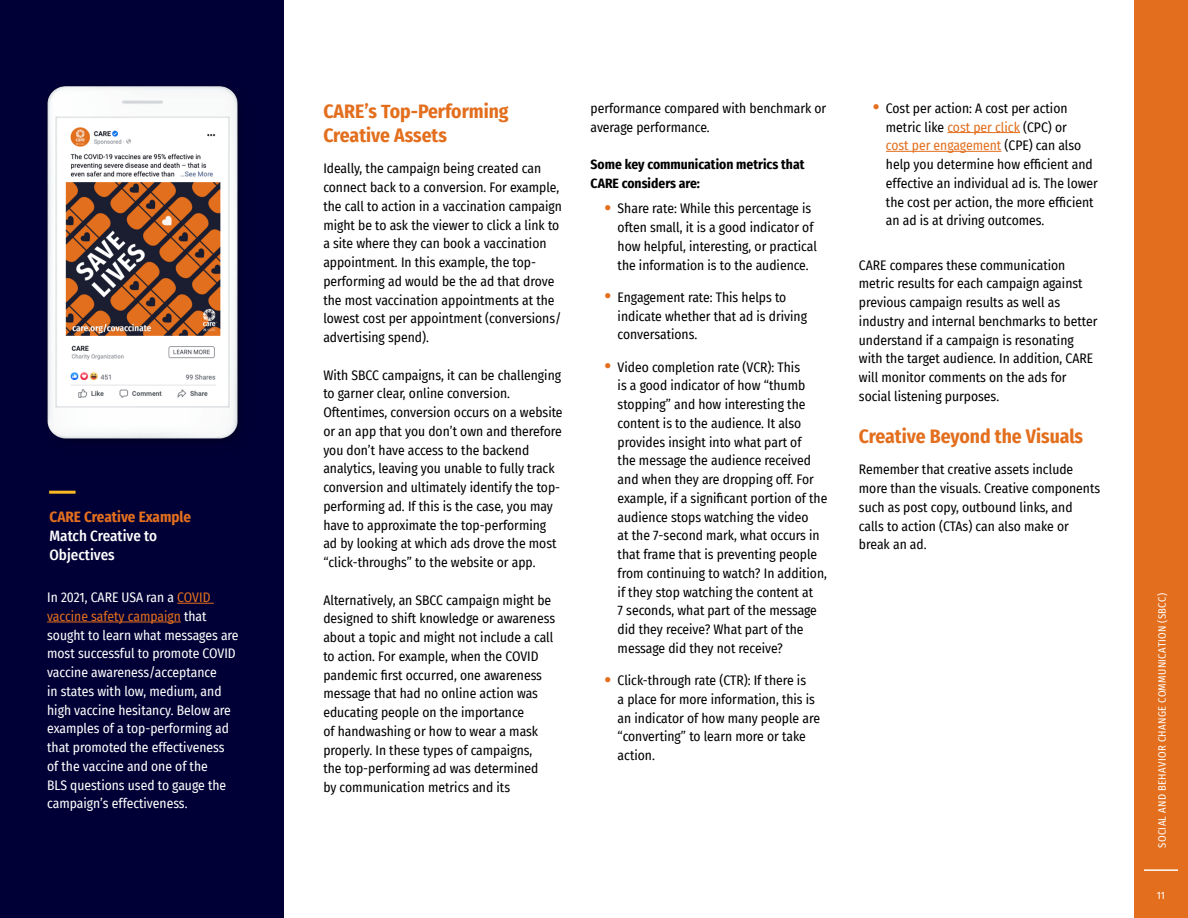
<style>
.page{position:relative;width:1188px;height:918px;background:#fff}
.page>*{position:absolute;margin:0;border:0;box-sizing:border-box;transform-origin:0 0}
.t1{font:500 33px "Fira Sans Condensed";color:#e36f1e}
.t2{font:700 19.5px/23.4px "Fira Sans Condensed";color:#e36f1e}
.t3{font:500 15px/18.8px "Fira Sans Condensed";color:#fff}
.t4{font:700 15px "Fira Sans Condensed";color:#e36f1e}
.t5{font:13.5px/18.8px "Fira Sans Condensed";color:#000}
.t6{font:13.5px/18.8px "Fira Sans Condensed";color:#fff}
.t7{font:700 13.5px/18.8px "Fira Sans Condensed";color:#000}
.t8{font:10.5px "Fira Sans Condensed";letter-spacing:.035em;color:#fff}
.s1{color:#e36f1e}
</style>
<div class="page">
<div style="left:0;top:0;width:284px;height:918px;background:#000036"></div>
<hr style="left:177px;top:603px;width:37px;height:1px;background:#e36f1e">
<hr style="left:47px;top:622px;width:134px;height:1px;background:#e36f1e">
<img style="left:47px;top:86px;width:192px;height:355px">
<hr style="left:49px;top:491px;width:27px;height:3px;background:#fdb924">
<hr style="left:947px;top:132px;width:73px;height:1px;background:#e36f1e">
<hr style="left:886px;top:151px;width:115px;height:1px;background:#e36f1e">
<div style="left:1134px;top:0;width:54px;height:918px;background:#e36f1e"></div>
<hr style="left:1144px;top:869px;width:34px;height:2px;background:#fff">
<p class="t4" style="left:50px;top:505px;width:143px">CARE Creative Example</p>
<p class="t3" style="left:50px;top:526px;width:109px">Match Creative to<br>Objectives</p>
<p class="t6" style="left:47px;top:588px;width:193px">In 2021, CARE USA ran a <span class="s1">COVID vaccine safety campaign</span> that sought to learn what messages are most successful to promote COVID vaccine awareness/acceptance<br>in states with low, medium, and high vaccine hesitancy. Below are examples of a top-performing ad that promoted the effectiveness of the vaccine and one of the<br>BLS questions used to gauge the campaign’s effectiveness.</p>
<h2 class="t2" style="left:323px;top:99px;width:187px">CARE’s Top-Performing<br>Creative Assets</h2>
<p class="t5" style="left:323px;top:159px;width:240px">Ideally, the campaign being created can connect back to a conversion. For example, the call to action in a vaccination campaign might be to ask the viewer to click a link to a site where they can book a vaccination appointment. In this example, the top&shy;performing ad would be the ad that drove the most vaccination appointments at the lowest cost per appointment (conversions/ advertising spend).</p>
<p class="t5" style="left:323px;top:365px;width:241px">With SBCC campaigns, it can be challenging to garner clear, online conversion.<br>Oftentimes, conversion occurs on a website or an app that you don’t own and therefore you don’t have access to the backend analytics, leaving you unable to fully track conversion and ultimately identify the top&shy;performing ad. If this is the case, you may have to approximate the top-performing ad by looking at which ads drove the most “click-throughs” to the website or app.</p>
<p class="t5" style="left:323px;top:590px;width:233px">Alternatively, an SBCC campaign might be designed to shift knowledge or awareness about a topic and might not include a call to action. For example, when the COVID pandemic first occurred, one awareness message that had no online action was educating people on the importance<br>of handwashing or how to wear a mask properly. In these types of campaigns,<br>the top-performing ad was determined<br>by communication metrics and its</p>
<p class="t5" style="left:591px;top:98px;width:237px">performance compared with benchmark or average performance.</p>
<p class="t7" style="left:591px;top:154px;width:215px">Some key communication metrics that<br>CARE considers are:</p>
<h1 class="t1" style="left:604px;top:180px;width:9px">⋅</h1>
<p class="t5" style="left:618px;top:199px;width:201px">Share rate: While this percentage is often small, it is a good indicator of how helpful, interesting, or practical the information is to the audience.</p>
<h1 class="t1" style="left:604px;top:268px;width:9px">⋅</h1>
<p class="t5" style="left:618px;top:287px;width:191px">Engagement rate: This helps to indicate whether that ad is driving conversations.</p>
<h1 class="t1" style="left:604px;top:338px;width:9px">⋅</h1>
<p class="t5" style="left:618px;top:357px;width:211px">Video completion rate (VCR): This<br>is a good indicator of how “thumb stopping” and how interesting the content is to the audience. It also provides insight into what part of<br>the message the audience received and when they are dropping off. For example, if a significant portion of the audience stops watching the video<br>at the 7-second mark, what occurs in that frame that is preventing people from continuing to watch? In addition, if they stop watching the content at<br>7 seconds, what part of the message did they receive? What part of the message did they not receive?</p>
<h1 class="t1" style="left:604px;top:652px;width:9px">⋅</h1>
<p class="t5" style="left:618px;top:671px;width:204px">Click-through rate (CTR): If there is<br>a place for more information, this is an indicator of how many people are “converting” to learn more or take action.</p>
<h1 class="t1" style="left:872px;top:79px;width:9px">⋅</h1>
<p class="t5" style="left:886px;top:98px;width:214px">Cost per action: A cost per action metric like <span class="s1">cost per click</span> (CPC) or<br><span class="s1">cost per engagement</span> (CPE) can also help you determine how efficient and effective an individual ad is. The lower the cost per action, the more efficient an ad is at driving outcomes.</p>
<p class="t5" style="left:859px;top:255px;width:240px">CARE compares these communication metric results for each campaign against previous campaign results as well as industry and internal benchmarks to better understand if a campaign is resonating with the target audience. In addition, CARE will monitor comments on the ads for social listening purposes.</p>
<h2 class="t2" style="left:859px;top:423px;width:226px">Creative Beyond the Visuals</h2>
<p class="t5" style="left:859px;top:460px;width:243px">Remember that creative assets include more than the visuals. Creative components such as post copy, outbound links, and calls to action (CTAs) can also make or break an ad.</p>
<p class="t8" style="left:1154px;top:848px;width:256px;rotate:-90deg">SOCIAL AND BEHAVIOR CHANGE COMMUNICATION (SBCC)</p>
<p class="t8" style="left:1157px;top:888px;width:10px">11</p>
</div>
